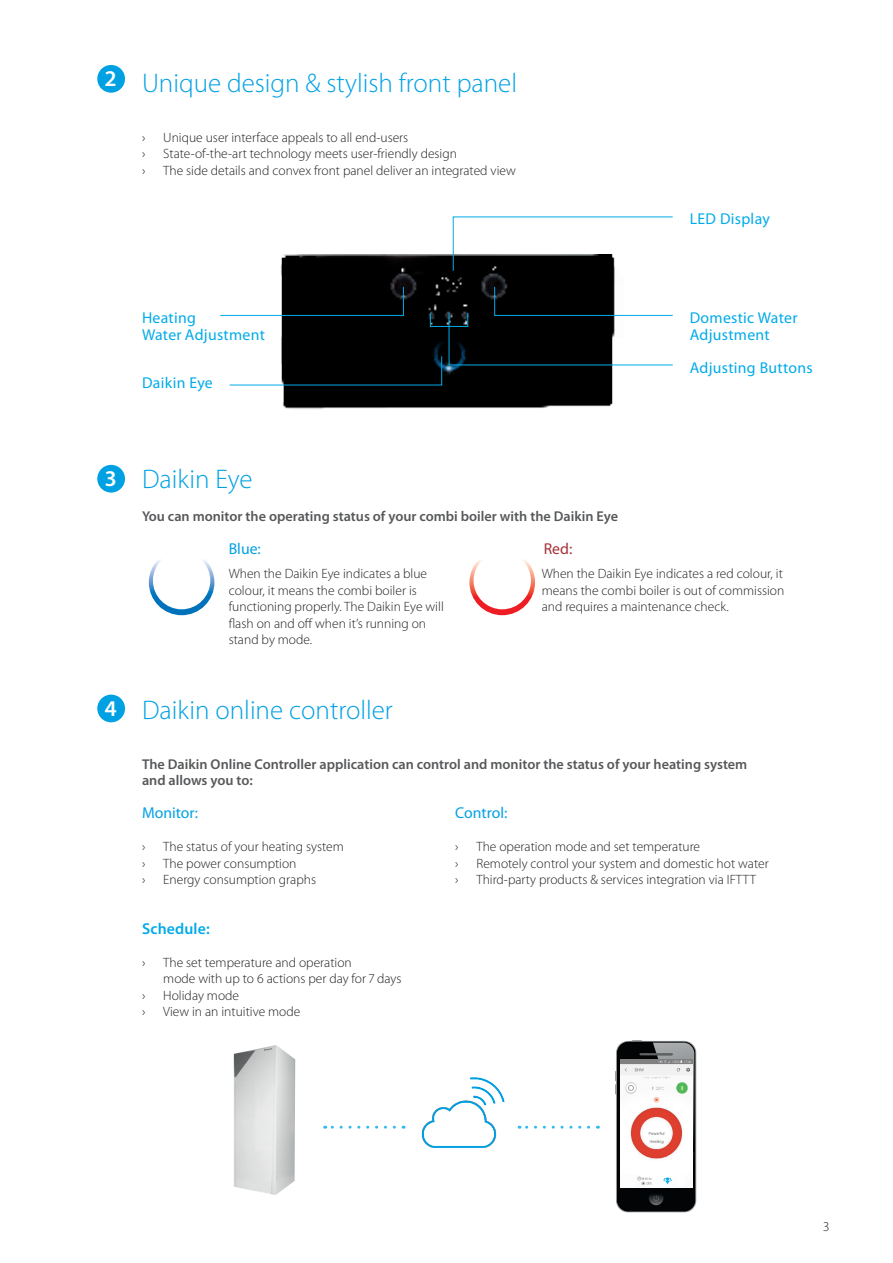
<style>
.page{position:relative;width:893px;height:1263px;background:#fff}
.page>*{position:absolute;margin:0;border:0;box-sizing:border-box;transform-origin:0 0}
.Arrow_list{font:300 27px "Myriad Pro";color:#00a1e3}
.Bulletpoints{font:600 22.5px "Myriad Pro";color:#fff}
.Topline{font:15.75px/16.5px "Myriad Pro";letter-spacing:.02em;color:#00abe9}
.Arrow_list-2{font:15.75px "Myriad Pro";color:#00a1e3}
.Copy{font:600 15.75px "Myriad Pro";letter-spacing:.01em;color:#00abe9}
.Arrow_list-3{font:15.75px "Myriad Pro";color:#a72f36}
.Arrow_list-4{font:600 14.25px/16.5px "Myriad Pro";color:#57585a}
.Paragraph_Style4{font:300 13.5px/16.5px "Myriad Pro";color:#221f1f}
.body_text{font:300 13.5px "Myriad Pro";color:#231f20}
</style>
<div class="page">
<img style="left:281px;top:254px;width:334px;height:155px">
<div style="left:97px;top:65px;width:28px;height:28px;background:#00a1e3;border-radius:50%"></div>
<div style="left:97px;top:465px;width:28px;height:28px;background:#00a1e3;border-radius:50%"></div>
<div style="left:97px;top:695px;width:28px;height:27px;background:#00a1e3;border-radius:50%"></div>
<svg style="left:452px;top:216px;width:221px;height:55px"></svg>
<svg style="left:220px;top:286px;width:184px;height:30px"></svg>
<svg style="left:229px;top:356px;width:213px;height:30px"></svg>
<svg style="left:448px;top:286px;width:225px;height:80px"></svg>
<div style="left:430px;top:312px;width:38px;height:15px;border:1px solid #00abe9"></div>
<img style="left:421px;top:1077px;width:84px;height:71px">
<img style="left:615px;top:1040px;width:82px;height:173px">
<img style="left:621px;top:1060px;width:71px;height:127px">
<svg style="left:325px;top:1126px;width:69px;height:3px"></svg>
<svg style="left:519px;top:1126px;width:70px;height:3px"></svg>
<img style="left:234px;top:1045px;width:61px;height:150px">
<svg style="left:469px;top:560px;width:66px;height:55px"></svg>
<svg style="left:149px;top:560px;width:65px;height:55px"></svg>
<p class="Bulletpoints" style="left:106px;top:64px;width:12px">2</p>
<p class="Arrow_list" style="left:142px;top:68px;width:377px">Unique design &amp; stylish front panel</p>
<p class="body_text" style="left:142px;top:130px;width:5px">›</p>
<p class="Paragraph_Style4" style="left:163px;top:129px;width:247px">Unique user interface appeals to all end-users</p>
<p class="body_text" style="left:142px;top:146px;width:5px">›</p>
<p class="Paragraph_Style4" style="left:163px;top:145px;width:295px">State-of-the-art technology meets user-friendly design</p>
<p class="body_text" style="left:142px;top:163px;width:5px">›</p>
<p class="Paragraph_Style4" style="left:163px;top:162px;width:354px">The side details and convex front panel deliver an integrated view</p>
<p class="Topline" style="left:690px;top:211px;width:82px">LED Display</p>
<p class="Topline" style="left:142px;top:310px;width:125px">Heating<br>Water Adjustment</p>
<p class="Topline" style="left:142px;top:374px;width:72px">Daikin Eye</p>
<p class="Topline" style="left:690px;top:310px;width:109px">Domestic Water</p>
<p class="Topline" style="left:690px;top:327px;width:82px">Adjustment</p>
<p class="Topline" style="left:690px;top:360px;width:125px">Adjusting Buttons</p>
<p class="Bulletpoints" style="left:106px;top:464px;width:12px">3</p>
<p class="Bulletpoints" style="left:105px;top:694px;width:13px">4</p>
<p class="Arrow_list" style="left:142px;top:464px;width:112px">Daikin Eye</p>
<p class="Arrow_list-4" style="left:142px;top:508px;width:478px">You can monitor the operating status of your combi boiler with the Daikin Eye</p>
<p class="Arrow_list-2" style="left:229px;top:540px;width:34px">Blue:</p>
<p class="Arrow_list-3" style="left:544px;top:540px;width:30px">Red:</p>
<p class="Paragraph_Style4" style="left:229px;top:565px;width:217px">When the Daikin Eye indicates a blue colour, it means the combi boiler is functioning properly. The Daikin Eye will flash on and off when it’s running on stand by mode.</p>
<p class="Paragraph_Style4" style="left:542px;top:565px;width:244px;text-align:justify">When the Daikin Eye indicates a red colour, it means the combi boiler is out of commission and requires a maintenance check.</p>
<p class="Arrow_list" style="left:142px;top:695px;width:252px">Daikin online controller</p>
<p class="Arrow_list-4" style="left:142px;top:755px;width:607px">The Daikin Online Controller application can control and monitor the status of your heating system and allows you to:</p>
<p class="Arrow_list-2" style="left:142px;top:804px;width:58px">Monitor:</p>
<p class="body_text" style="left:142px;top:839px;width:5px">›</p>
<p class="Paragraph_Style4" style="left:163px;top:838px;width:182px">The status of your heating system</p>
<p class="body_text" style="left:142px;top:856px;width:5px">›</p>
<p class="Paragraph_Style4" style="left:163px;top:855px;width:135px">The power consumption</p>
<p class="body_text" style="left:142px;top:872px;width:5px">›</p>
<p class="Paragraph_Style4" style="left:163px;top:871px;width:154px">Energy consumption graphs</p>
<p class="Arrow_list-2" style="left:455px;top:804px;width:54px">Control:</p>
<p class="body_text" style="left:455px;top:839px;width:5px">›</p>
<p class="Paragraph_Style4" style="left:476px;top:838px;width:225px">The operation mode and set temperature</p>
<p class="body_text" style="left:455px;top:856px;width:5px">›</p>
<p class="Paragraph_Style4" style="left:476px;top:855px;width:294px">Remotely control your system and domestic hot water</p>
<p class="body_text" style="left:455px;top:872px;width:5px">›</p>
<p class="Paragraph_Style4" style="left:476px;top:871px;width:281px">Third-party products &amp; services integration via IFTTT</p>
<p class="Copy" style="left:142px;top:918px;width:69px">Schedule:</p>
<p class="body_text" style="left:142px;top:955px;width:5px">›</p>
<p class="Paragraph_Style4" style="left:163px;top:954px;width:240px">The set temperature and operation<br>mode with up to 6 actions per day for 7 days</p>
<p class="body_text" style="left:142px;top:988px;width:5px">›</p>
<p class="Paragraph_Style4" style="left:163px;top:987px;width:77px">Holiday mode</p>
<p class="body_text" style="left:142px;top:1004px;width:5px">›</p>
<p class="Paragraph_Style4" style="left:163px;top:1003px;width:139px">View in an intuitive mode</p>
<p class="body_text" style="left:823px;top:1219px;width:7px">3</p>
</div>
